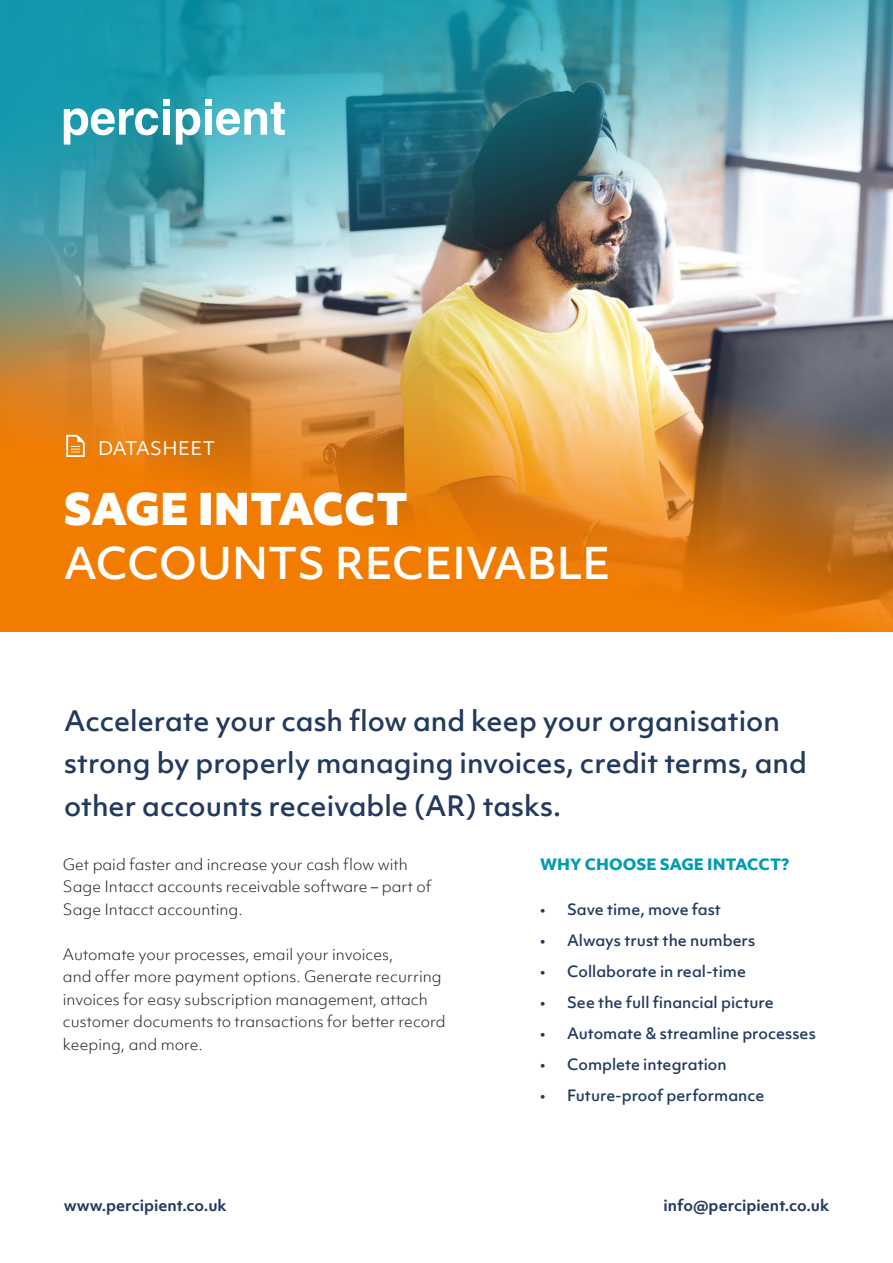
<style>
.page{position:relative;width:893px;height:1263px;background:#fff}
.page>*{position:absolute;margin:0;border:0;box-sizing:border-box;transform-origin:0 0}
.Percipient_Titles{font:500 42px "Objektiv Mk 1";color:#fff}
.Percipient_Titles-2{font:900 42px "Objektiv Mk 1";color:#fff}
.Percipient_Lead_Paragraph{font:500 27px "Objektiv Mk 1";color:#223a5e}
.t1{font:18px "Objektiv Mk 1";letter-spacing:.015em;color:#fff}
.Percipient_Body_Copy{font:300 15px/22.5px "Objektiv Mk 1";color:#231f20}
.t2{font:500 15px "Objektiv Mk 1";color:#223a5e}
.t3{font:700 15px "Objektiv Mk 1";color:#223a5e}
.Percipient_Body_Copy-2{font:800 15px "Objektiv Mk 1";color:#009cb2}
</style>
<div class="page">
<svg style="left:0;top:435px;width:893px;height:196px;background:#e07c12"></svg>
<img style="left:0;top:0;width:893px;height:435px">
<div style="left:205px;top:100px;width:7px;height:6px;background:#fff"></div>
<div style="left:163px;top:100px;width:7px;height:6px;background:#fff"></div>
<svg style="left:64px;top:108px;width:94px;height:37px"></svg>
<div style="left:163px;top:109px;width:7px;height:26px;background:#fff"></div>
<svg style="left:176px;top:108px;width:24px;height:37px"></svg>
<div style="left:205px;top:109px;width:7px;height:26px;background:#fff"></div>
<svg style="left:216px;top:102px;width:69px;height:33px"></svg>
<svg style="left:66px;top:435px;width:19px;height:22px"></svg>
<p class="t1" style="left:98px;top:435px;width:118px">DATASHEET</p>
<p class="Percipient_Titles-2" style="left:64px;top:478px;width:346px">SAGE INTACCT</p>
<p class="Percipient_Titles" style="left:64px;top:533px;width:548px">ACCOUNTS RECEIVABLE</p>
<p class="Percipient_Lead_Paragraph" style="left:64px;top:701px;width:717px">Accelerate your cash flow and keep your organisation</p>
<p class="Percipient_Lead_Paragraph" style="left:64px;top:744px;width:744px">strong by properly managing invoices, credit terms, and</p>
<p class="Percipient_Lead_Paragraph" style="left:64px;top:787px;width:498px">other accounts receivable (AR) tasks.</p>
<p class="Percipient_Body_Copy-2" style="left:540px;top:853px;width:251px">WHY CHOOSE SAGE INTACCT?</p>
<p class="t2" style="left:540px;top:899px;width:182px">• Save time, move fast</p>
<p class="t2" style="left:540px;top:930px;width:217px">• Always trust the numbers</p>
<p class="t2" style="left:540px;top:961px;width:207px">• Collaborate in real-time</p>
<p class="t2" style="left:540px;top:992px;width:235px">• See the full financial picture</p>
<p class="t2" style="left:540px;top:1023px;width:277px">• Automate &amp; streamline processes</p>
<p class="t2" style="left:540px;top:1054px;width:188px">• Complete integration</p>
<p class="t2" style="left:540px;top:1085px;width:226px">• Future-proof performance</p>
<p class="Percipient_Body_Copy" style="left:63px;top:853px;width:370px">Get paid faster and increase your cash flow with<br>Sage Intacct accounts receivable software – part of<br>Sage Intacct accounting.</p>
<p class="Percipient_Body_Copy" style="left:63px;top:943px;width:384px">Automate your processes, email your invoices,<br>and offer more payment options. Generate recurring invoices for easy subscription management, attach customer documents to transactions for better record keeping, and more.</p>
<p class="t3" style="left:64px;top:1195px;width:164px">www.percipient.co.uk</p>
<p class="t3" style="left:664px;top:1195px;width:167px">info@percipient.co.uk</p>
</div>
